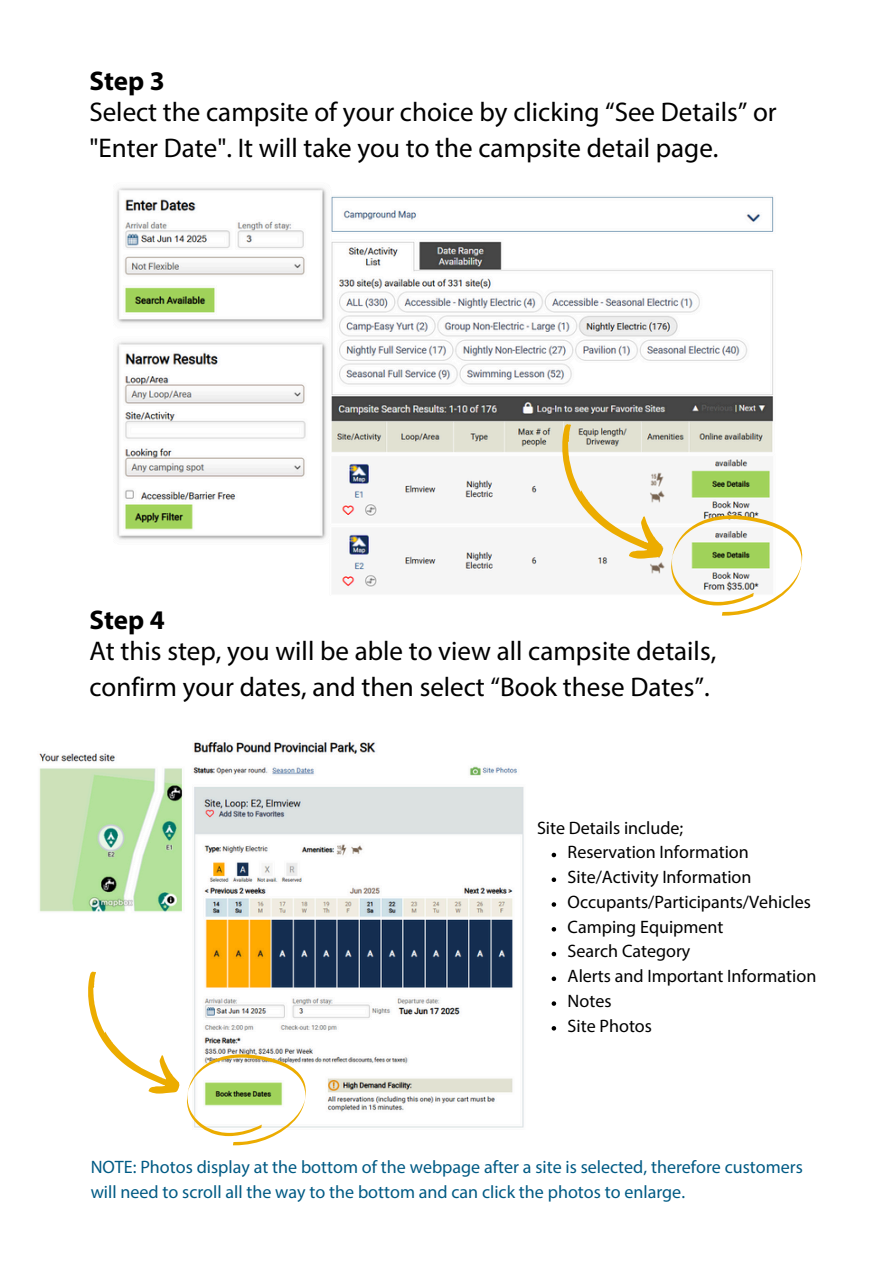
<style>
.page{position:relative;width:894px;height:1264px;background:#fff}
.page>*{position:absolute;margin:0;border:0;box-sizing:border-box;transform-origin:0 0}
.t1{font:27px/31.5px "Myriad Pro";color:#000}
.t2{font:18px "Myriad Pro";color:#000}
.t3{font:18px/24.8px "Myriad Pro";color:#005a84}
.s1{font-weight:700}
</style>
<div class="page">
<img style="left:116px;top:187px;width:658px;height:401px">
<svg style="left:671px;top:515px;width:131px;height:100px"></svg>
<svg style="left:562px;top:424px;width:100px;height:134px"></svg>
<img style="left:39px;top:742px;width:485px;height:386px">
<svg style="left:187px;top:1054px;width:119px;height:91px"></svg>
<svg style="left:88px;top:971px;width:91px;height:122px"></svg>
<svg style="left:551px;top:852px;width:5px;height:5px"></svg>
<svg style="left:551px;top:877px;width:5px;height:5px"></svg>
<svg style="left:551px;top:902px;width:5px;height:4px"></svg>
<svg style="left:551px;top:927px;width:5px;height:4px"></svg>
<svg style="left:551px;top:951px;width:5px;height:5px"></svg>
<svg style="left:551px;top:976px;width:5px;height:5px"></svg>
<svg style="left:551px;top:1001px;width:5px;height:4px"></svg>
<svg style="left:551px;top:1026px;width:5px;height:4px"></svg>
<p class="t1" style="left:89px;top:67px;width:688px"><span class="s1">Step 3<br></span>Select the campsite of your choice by clicking “See Details” or</p>
<p class="t1" style="left:89px;top:135px;width:630px">"Enter Date". It will take you to the campsite detail page.</p>
<h1 class="t1" style="left:89px;top:606px;width:628px"><span class="s1">Step 4<br></span>At this step, you will be able to view all campsite details,</h1>
<h1 class="t1" style="left:89px;top:674px;width:621px">confirm your dates, and then select “Book these Dates”.</h1>
<p class="t2" style="left:537px;top:820px;width:148px">Site Details include;</p>
<p class="t2" style="left:567px;top:844px;width:182px">Reservation Information</p>
<p class="t2" style="left:567px;top:869px;width:185px">Site/Activity Information</p>
<p class="t2" style="left:567px;top:894px;width:245px">Occupants/Participants/Vehicles</p>
<p class="t2" style="left:567px;top:919px;width:157px">Camping Equipment</p>
<p class="t2" style="left:567px;top:943px;width:124px">Search Category</p>
<p class="t2" style="left:567px;top:968px;width:250px">Alerts and Important Information</p>
<p class="t2" style="left:567px;top:993px;width:45px">Notes</p>
<p class="t2" style="left:567px;top:1018px;width:86px">Site Photos</p>
<h1 class="t3" style="left:91px;top:1156px;width:713px">NOTE: Photos display at the bottom of the webpage after a site is selected, therefore customers will need to scroll all the way to the bottom and can click the photos to enlarge.</h1>
</div>
